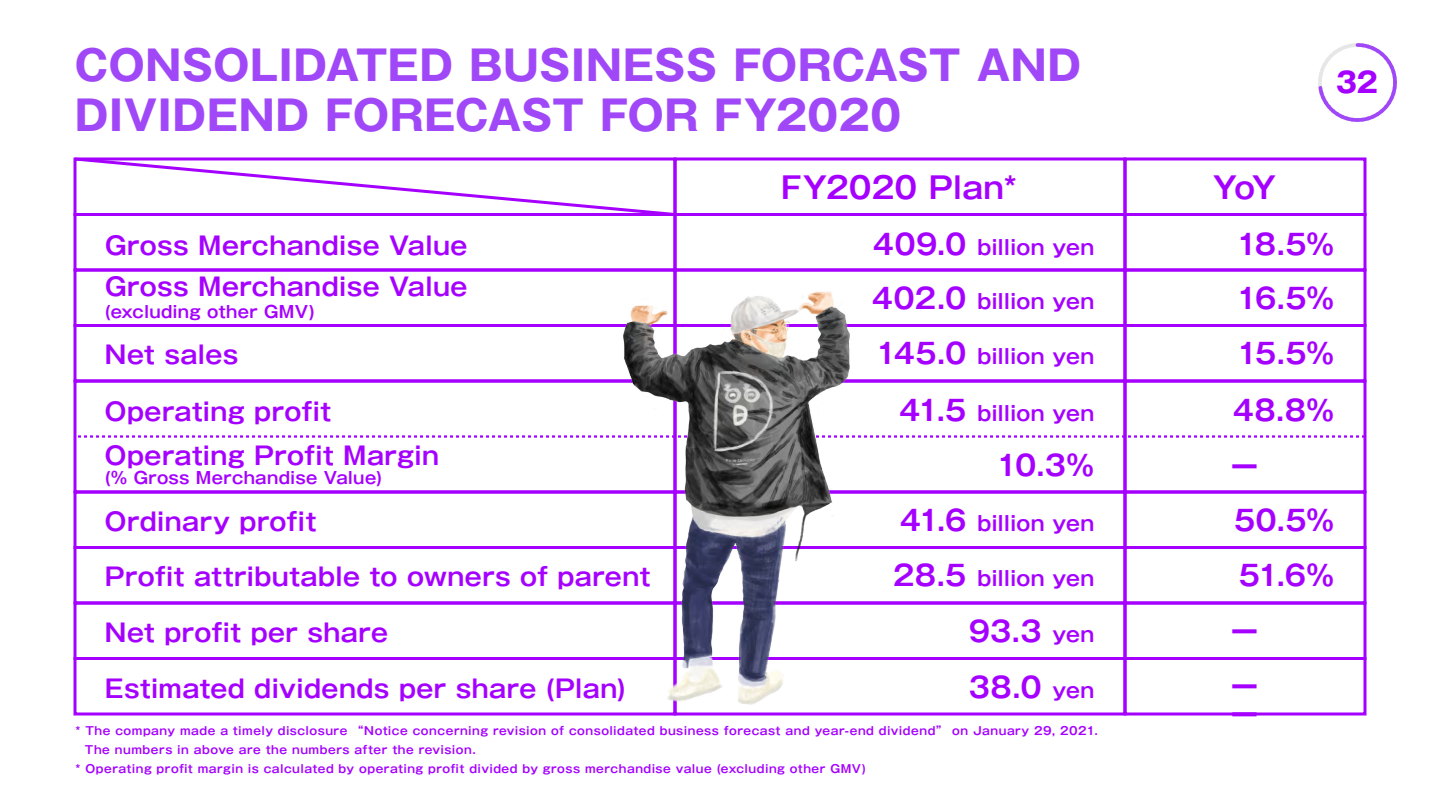
<style>
.page{position:relative;width:1440px;height:810px;background:#fff}
.page>*{position:absolute;margin:0;border:0;box-sizing:border-box;transform-origin:0 0}
.t1{font:700 41.25px/50.2px "Gothic MB101 Pro";letter-spacing:.005em;color:#a048f7}
.t2{font:700 30px "Gothic MB101 Pro De";color:#a500ff}
.t3{font:700 28.12px/55.9px "Gothic MB101 Pro De";letter-spacing:-.08em;color:#a500ff}
.t4{font:700 28.12px "Gothic MB101 Pro";color:#a500ff}
.t5{font:700 24.75px/40.9px "Gothic MB101 Pro De";letter-spacing:.01em;color:#a500ff}
.t6{font:700 20.25px "Gothic MB101 Pro De";color:#a500ff}
.t7{font:700 16.5px "Gothic MB101 Pro De";letter-spacing:.015em;color:#a500ff}
.t8{font:700 11.25px "Gothic MB101 Pro De";letter-spacing:.045em;color:#a500ff}
.s1{font-size:28.12px}
.s2{font-size:20.25px}
</style>
<div class="page">
<div style="left:1124px;top:380px;width:242px;height:114px;border:3px solid #a500ff"></div>
<div style="left:674px;top:158px;width:452px;height:58px;border:3px solid #a500ff"></div>
<div style="left:674px;top:213px;width:452px;height:59px;border:3px solid #a500ff"></div>
<div style="left:1124px;top:158px;width:242px;height:58px;border:3px solid #a500ff"></div>
<div style="left:1124px;top:657px;width:242px;height:59px;border:3px solid #a500ff"></div>
<div style="left:674px;top:324px;width:452px;height:58px;border:3px solid #a500ff"></div>
<div style="left:674px;top:490px;width:452px;height:59px;border:3px solid #a500ff"></div>
<div style="left:674px;top:546px;width:452px;height:58px;border:3px solid #a500ff"></div>
<div style="left:674px;top:602px;width:452px;height:58px;border:3px solid #a500ff"></div>
<div style="left:674px;top:657px;width:452px;height:59px;border:3px solid #a500ff"></div>
<div style="left:1124px;top:602px;width:242px;height:58px;border:3px solid #a500ff"></div>
<div style="left:1124px;top:546px;width:242px;height:58px;border:3px solid #a500ff"></div>
<div style="left:1124px;top:490px;width:242px;height:59px;border:3px solid #a500ff"></div>
<div style="left:1124px;top:324px;width:242px;height:58px;border:3px solid #a500ff"></div>
<div style="left:1124px;top:213px;width:242px;height:59px;border:3px solid #a500ff"></div>
<div style="left:74px;top:268px;width:602px;height:59px;border:3px solid #a500ff"></div>
<div style="left:674px;top:268px;width:452px;height:59px;border:3px solid #a500ff"></div>
<div style="left:1124px;top:268px;width:242px;height:59px;border:3px solid #a500ff"></div>
<div style="left:74px;top:324px;width:602px;height:58px;border:3px solid #a500ff"></div>
<div style="left:74px;top:490px;width:602px;height:59px;border:3px solid #a500ff"></div>
<div style="left:74px;top:546px;width:602px;height:58px;border:3px solid #a500ff"></div>
<div style="left:74px;top:602px;width:602px;height:58px;border:3px solid #a500ff"></div>
<div style="left:74px;top:657px;width:602px;height:59px;border:3px solid #a500ff"></div>
<svg style="left:75px;top:435px;width:1290px;height:3px"></svg>
<svg style="left:73px;top:157px;width:605px;height:61px"></svg>
<img style="left:623px;top:284px;width:227px;height:421px">
<svg style="left:1318px;top:43px;width:79px;height:79px"></svg>
<h1 class="t1" style="left:75px;top:35px;width:1008px">CONSOLIDATED BUSINESS FORCAST AND<br>DIVIDEND FORECAST FOR FY2020</h1>
<h2 class="t2" style="left:781px;top:163px;width:238px">FY2020 Plan*</h2>
<h2 class="t2" style="left:1213px;top:163px;width:65px">YoY</h2>
<h3 class="t4" style="left:1336px;top:59px;width:43px">32</h3>
<h3 class="t5" style="left:105px;top:222px;width:364px">Gross Merchandise Value<br>Gross Merchandise Value</h3>
<h3 class="t6" style="left:873px;top:230px;width:223px"><span class="s1">409.0</span> billion yen</h3>
<h3 class="t3" style="left:1236px;top:213px;width:100px">18.5%</h3>
<h3 class="t6" style="left:872px;top:285px;width:224px"><span class="s1">402.0</span> billion yen</h3>
<h3 class="t3" style="left:1236px;top:267px;width:100px">16.5%</h3>
<h3 class="t7" style="left:105px;top:298px;width:211px">(excluding other GMV)</h3>
<h3 class="t5" style="left:105px;top:331px;width:135px">Net sales</h3>
<h3 class="t5" style="left:105px;top:387px;width:336px;line-height:43.9px">Operating profit<br>Operating Profit Margin</h3>
<h3 class="t7" style="left:105px;top:464px;width:279px">(% Gross Merchandise Value)</h3>
<h3 class="t5" style="left:105px;top:498px;width:213px">Ordinary profit</h3>
<h3 class="t5" style="left:105px;top:553px;width:547px">Profit attributable to owners of parent</h3>
<h3 class="t5" style="left:105px;top:609px;width:285px">Net profit per share</h3>
<h3 class="t5" style="left:105px;top:665px;width:523px">Estimated dividends per share (Plan)</h3>
<h3 class="t6" style="left:875px;top:339px;width:220px"><span class="s1">145.0</span> billion yen</h3>
<h3 class="t6" style="left:899px;top:396px;width:197px"><span class="s1">41.5</span> billion yen</h3>
<h3 class="t3" style="left:996px;top:434px;width:100px">10.3%</h3>
<h3 class="t6" style="left:900px;top:507px;width:196px"><span class="s1">41.6</span> billion yen</h3>
<h3 class="t6" style="left:893px;top:562px;width:203px"><span class="s1">28.5</span> billion yen</h3>
<h3 class="t3" style="left:969px;top:600px;width:127px">93.3 <span class="s2">yen<br></span>38.0 <span class="s2">yen</span></h3>
<p class="t8" style="left:75px;top:722px;width:1024px">* The company made a timely disclosure “Notice concerning revision of consolidated business forecast and year-end dividend” on January 29, 2021.</p>
<p class="t8" style="left:85px;top:740px;width:393px">The numbers in above are the numbers after the revision.</p>
<p class="t8" style="left:75px;top:759px;width:792px">* Operating profit margin is calculated by operating profit divided by gross merchandise value (excluding other GMV)</p>
<h3 class="t3" style="left:1236px;top:322px;width:99px">15.5%</h3>
<h3 class="t3" style="left:1233px;top:379px;width:103px">48.8%</h3>
<h3 class="t3" style="left:1231px;top:435px;width:30px">ー</h3>
<h3 class="t3" style="left:1234px;top:489px;width:102px">50.5%</h3>
<h3 class="t3" style="left:1239px;top:544px;width:97px">51.6%</h3>
<h3 class="t3" style="left:1231px;top:600px;width:30px">ー</h3>
<h3 class="t3" style="left:1231px;top:655px;width:30px">ー</h3>
<h3 class="t3" style="left:1231px;top:683px;width:30px">ー</h3>
</div>
